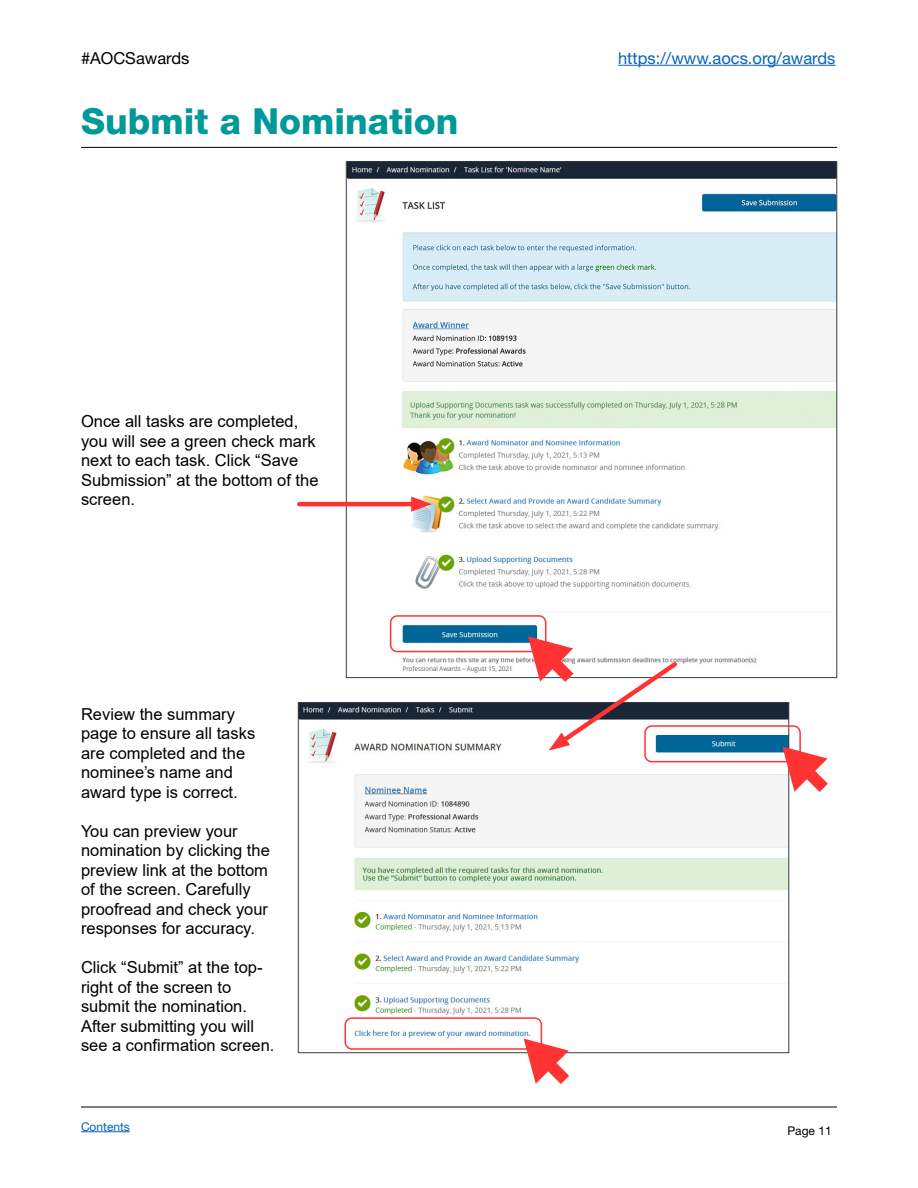
<style>
.page{position:relative;width:918px;height:1188px;background:#fff}
.page>*{position:absolute;margin:0;border:0;box-sizing:border-box;transform-origin:0 0}
.t1{font:800 36px "Helvetica Neue LT Std";color:#099}
.t2{font:16.5px/19.5px "Arial";color:#000}
.t3{font:16.5px "Helvetica Neue LT Std";color:#0563c1}
.t4{font:16.5px "Helvetica Neue LT Std";color:#000}
.t5{font:12px "Helvetica Neue LT Std";color:#0563c1}
.t6{font:12px "Helvetica Neue LT Std";color:#000}
</style>
<div class="page">
<hr style="left:618px;top:65px;width:217px;height:1px;background:#0563c1">
<hr style="left:81px;top:1107px;width:756px;height:1px;background:#000">
<hr style="left:81px;top:1131px;width:49px;height:1px;background:#0563c1">
<hr style="left:81px;top:147px;width:756px;height:1px;background:#000">
<img style="left:348px;top:164px;width:487px;height:509px">
<img style="left:300px;top:704px;width:487px;height:345px">
<div style="left:390px;top:615px;width:156px;height:37px;border:2px solid #f33;border-radius:7px"></div>
<hr style="left:299px;top:502px;width:120px;height:4px;background:#f33">
<svg style="left:411px;top:497px;width:21px;height:15px"></svg>
<div style="left:644px;top:725px;width:157px;height:37px;border:2px solid #f33;border-radius:7px"></div>
<svg style="left:782px;top:746px;width:46px;height:46px"></svg>
<svg style="left:528px;top:636px;width:153px;height:115px"></svg>
<div style="left:345px;top:1017px;width:197px;height:33px;border:2px solid #f33;border-radius:7px"></div>
<svg style="left:524px;top:1039px;width:45px;height:45px"></svg>
<p class="t4" style="left:81px;top:48px;width:110px">#AOCSawards</p>
<p class="t3" style="left:618px;top:48px;width:219px">https://www.aocs.org/awards</p>
<h1 class="t1" style="left:81px;top:99px;width:379px">Submit a Nomination</h1>
<p class="t2" style="left:81px;top:411px;width:239px">Once all tasks are completed, you will see a green check mark next to each task. Click “Save<br>Submission” at the bottom of the screen.</p>
<p class="t2" style="left:81px;top:704px;width:176px">Review the summary page to ensure all tasks are completed and the nominee’s name and award type is correct.</p>
<p class="t2" style="left:81px;top:821px;width:190px">You can preview your nomination by clicking the preview link at the bottom of the screen. Carefully proofread and check your responses for accuracy.</p>
<p class="t2" style="left:81px;top:957px;width:195px">Click “Submit” at the top&shy;right of the screen to submit the nomination.<br>After submitting you will see a confirmation screen.</p>
<p class="t5" style="left:81px;top:1119px;width:50px">Contents</p>
<p class="t6" style="left:787px;top:1123px;width:46px">Page 11</p>
</div>
